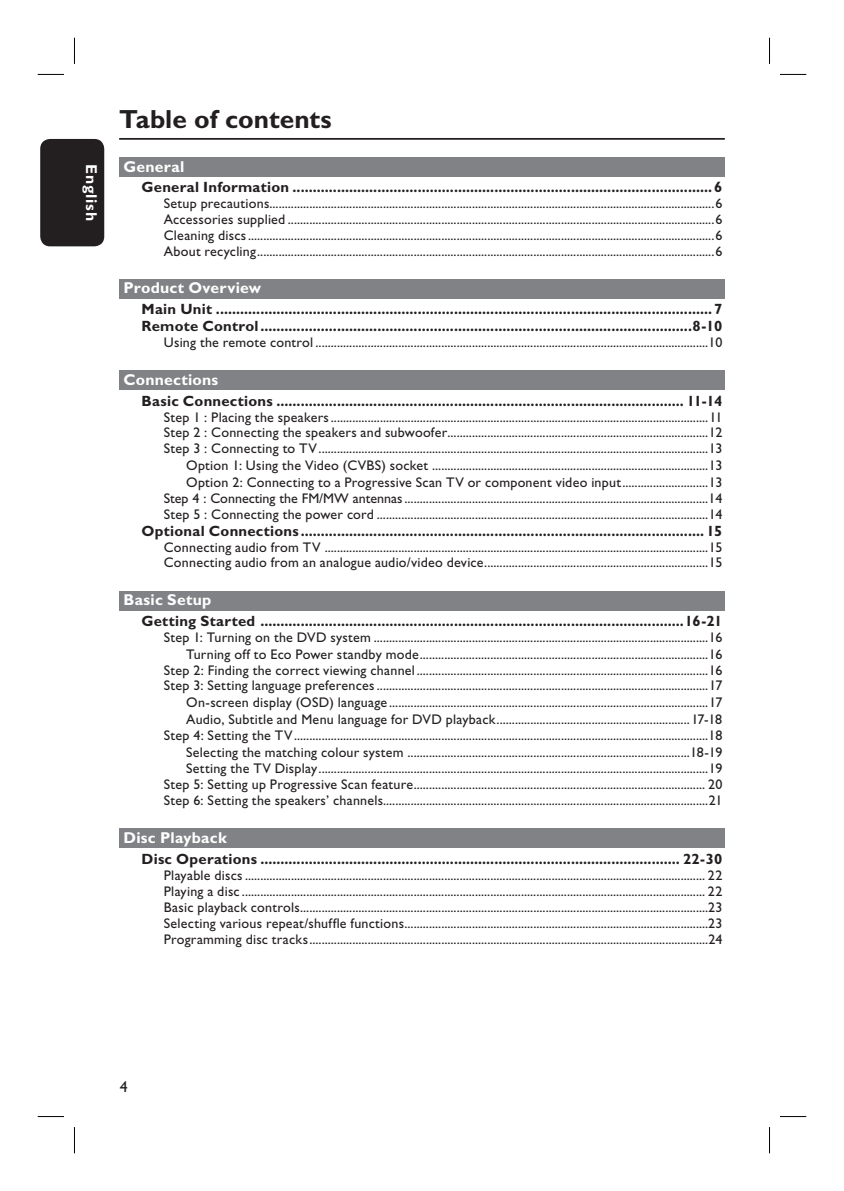
<style>
.page{position:relative;width:844px;height:1191px;background:#fff}
.page>*{position:absolute;margin:0;border:0;box-sizing:border-box;transform-origin:0 0}
.t1{font:700 26.25px "Gill Sans Std";color:#231f20}
.t2{font:700 15.75px "Gill Sans Std";letter-spacing:.015em;color:#fff}
.t3{font:700 15.75px "Gill Sans Std";letter-spacing:.05em;color:#fff}
.t4{font:15.75px "Gill Sans Std";color:#231f20}
.t5{font:700 14.88px/16.8px "Gill Sans Std";letter-spacing:.015em;color:#231f20}
.t6{font:14px/16.3px "Gill Sans Std";letter-spacing:.015em;color:#231f20;text-align:justify}
</style>
<div class="page">
<div style="left:40px;top:139px;width:64px;height:107px;background:#231f20;border-radius:10px"></div>
<hr style="left:119px;top:138px;width:605px;height:2px;background:#231f20">
<div style="left:119px;top:157px;width:605px;height:20px;background:#808285"></div>
<div style="left:119px;top:279px;width:605px;height:20px;background:#808285"></div>
<div style="left:119px;top:370px;width:605px;height:20px;background:#808285"></div>
<div style="left:119px;top:591px;width:605px;height:19px;background:#808285"></div>
<div style="left:119px;top:828px;width:605px;height:20px;background:#808285"></div>
<svg style="left:38px;top:74px;width:26px;height:1px"></svg>
<svg style="left:780px;top:74px;width:26px;height:1px"></svg>
<svg style="left:38px;top:1116px;width:26px;height:1px"></svg>
<svg style="left:780px;top:1116px;width:26px;height:1px"></svg>
<svg style="left:74px;top:38px;width:1px;height:26px"></svg>
<svg style="left:74px;top:1127px;width:1px;height:26px"></svg>
<svg style="left:769px;top:38px;width:1px;height:26px"></svg>
<svg style="left:769px;top:1127px;width:1px;height:26px"></svg>
<p class="t3" style="left:97px;top:164px;width:58px;rotate:90deg">English</p>
<h1 class="t1" style="left:119px;top:110px;width:214px">Table of contents</h1>
<p class="t2" style="left:123px;top:161px;width:62px">General</p>
<p class="t5" style="left:141px;top:181px;width:582px">General Information ........................................................................................................6</p>
<p class="t6" style="left:164px;top:197px;width:560px;line-height:15.8px">Setup precautions .................................................................................................................................................6<br>Accessories supplied ...........................................................................................................................................6<br>Cleaning discs ........................................................................................................................................................6<br>About recycling .....................................................................................................................................................6</p>
<p class="t2" style="left:123px;top:283px;width:139px">Product Overview</p>
<p class="t5" style="left:141px;top:303px;width:582px">Main Unit ...........................................................................................................................7<br>Remote Control ...........................................................................................................8-10</p>
<p class="t6" style="left:164px;top:335px;width:560px">Using the remote control ................................................................................................................................10</p>
<p class="t2" style="left:123px;top:374px;width:96px">Connections</p>
<p class="t5" style="left:141px;top:394px;width:582px">Basic Connections ..................................................................................................... 11-14</p>
<p class="t6" style="left:164px;top:410px;width:560px;text-align:right">Step 1 : Placing the speakers ...........................................................................................................................11<br>Step 2 : Connecting the speakers and subwoofer .....................................................................................12<br>Step 3 : Connecting to TV ...............................................................................................................................13<br>Option 1: Using the Video (CVBS) socket ..........................................................................................13<br>Option 2: Connecting to a Progressive Scan TV or component video input ............................13<br>Step 4 : Connecting the FM/MW antennas ...................................................................................................14<br>Step 5 : Connecting the power cord ............................................................................................................14</p>
<p class="t5" style="left:141px;top:524px;width:582px">Optional Connections .................................................................................................... 15</p>
<p class="t6" style="left:164px;top:541px;width:560px;line-height:15.8px">Connecting audio from TV .............................................................................................................................15<br>Connecting audio from an analogue audio/video device .........................................................................15</p>
<p class="t2" style="left:123px;top:594px;width:89px">Basic Setup</p>
<p class="t5" style="left:141px;top:614px;width:582px">Getting Started .........................................................................................................16-21</p>
<p class="t6" style="left:164px;top:631px;width:560px;text-align:right">Step 1: Turning on the DVD system .............................................................................................................16<br>Turning off to Eco Power standby mode ..............................................................................................16<br>Step 2: Finding the correct viewing channel ...............................................................................................16<br>Step 3: Setting language preferences ............................................................................................................17<br>On-screen display (OSD) language ........................................................................................................17<br>Audio, Subtitle and Menu language for DVD playback ...............................................................17-18<br>Step 4: Setting the TV .......................................................................................................................................18<br>Selecting the matching colour system ............................................................................................18-19<br>Setting the TV Display ...............................................................................................................................19<br>Step 5: Setting up Progressive Scan feature ............................................................................................... 20<br>Step 6: Setting the speakers’ channels..........................................................................................................21</p>
<p class="t2" style="left:123px;top:832px;width:105px">Disc Playback</p>
<p class="t5" style="left:141px;top:852px;width:582px">Disc Operations ........................................................................................................ 22-30</p>
<p class="t6" style="left:164px;top:868px;width:560px">Playable discs ...................................................................................................................................................... 22<br>Playing a disc ....................................................................................................................................................... 22<br>Basic playback controls .....................................................................................................................................23<br>Selecting various repeat/shuffle functions ...................................................................................................23<br>Programming disc tracks ..................................................................................................................................24</p>
<p class="t4" style="left:120px;top:1080px;width:9px">4</p>
</div>
